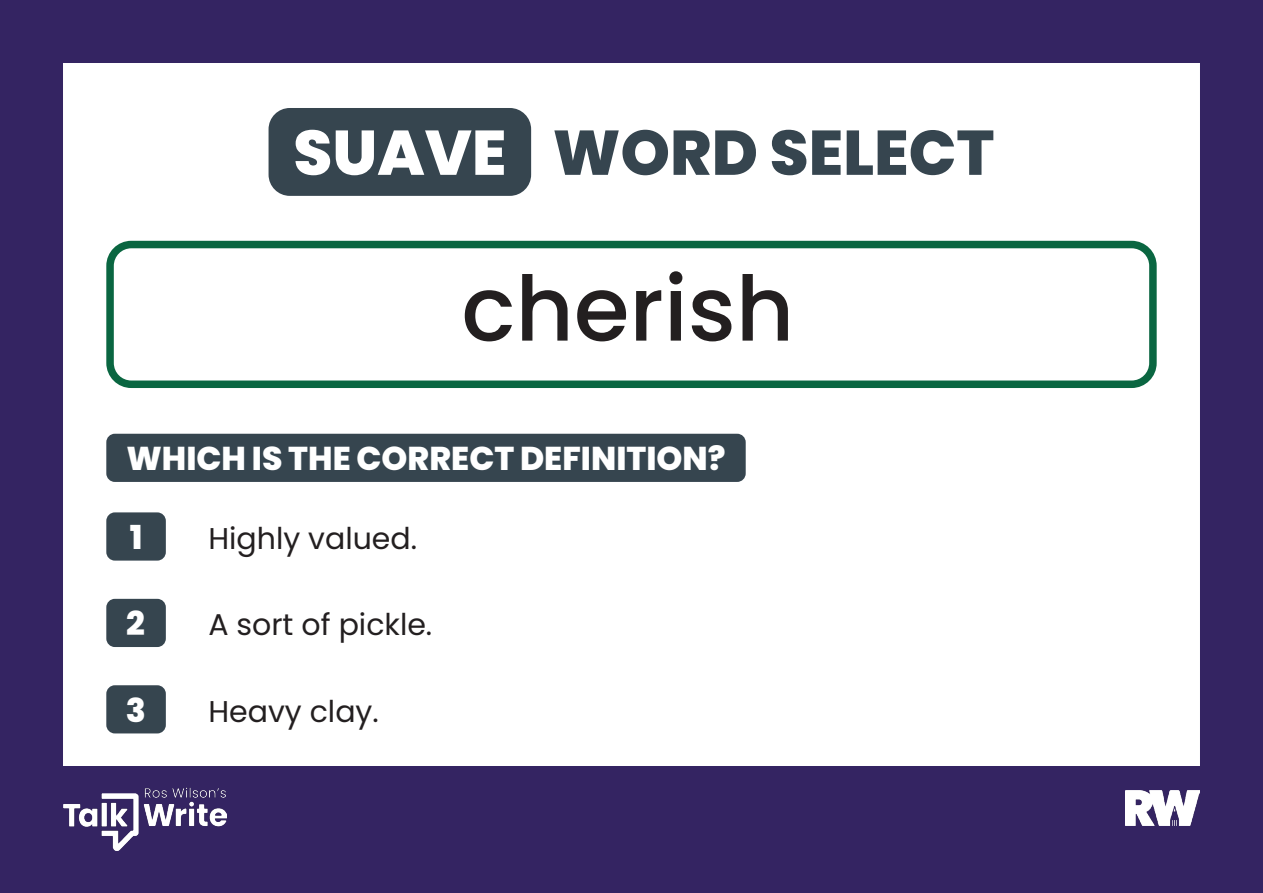
<style>
.page{position:relative;width:1263px;height:893px;background:#fff}
.page>*{position:absolute;margin:0;border:0;box-sizing:border-box;transform-origin:0 0}
.t1{font:500 90px "Poppins";color:#231f20}
.t2{font:800 63px "Poppins";color:#36454f}
.t3{font:800 33px "Poppins";color:#fff}
.t4{font:30px "Poppins";color:#231f20}
.s1{color:#fff}
</style>
<div class="page">
<div style="left:0;top:0;width:1263px;height:893px;border:63px solid #342462"></div>
<div style="left:269px;top:108px;width:262px;height:88px;background:#36454f;border-radius:21px"></div>
<div style="left:0;top:766px;width:1263px;height:127px;background:#342462"></div>
<img style="left:1125px;top:790px;width:74px;height:36px">
<div style="left:106px;top:241px;width:1051px;height:147px;border:8px solid #0a6641;border-radius:21px"></div>
<div style="left:106px;top:434px;width:640px;height:48px;background:#36454f;border-radius:9px"></div>
<div style="left:106px;top:512px;width:60px;height:49px;background:#36454f;border-radius:9px"></div>
<img style="left:64px;top:787px;width:163px;height:64px">
<div style="left:106px;top:599px;width:60px;height:48px;background:#36454f;border-radius:9px"></div>
<div style="left:106px;top:685px;width:60px;height:48px;background:#36454f;border-radius:9px"></div>
<h2 class="t2" style="left:293px;top:116px;width:703px"><span class="s1">SUAVE</span> WORD SELECT</h2>
<p class="t1" style="left:461px;top:257px;width:334px">cherish</p>
<p class="t3" style="left:126px;top:439px;width:601px">WHICH IS THE CORRECT DEFINITION?</p>
<p class="t3" style="left:130px;top:518px;width:14px">1</p>
<p class="t3" style="left:126px;top:605px;width:20px">2</p>
<p class="t4" style="left:208px;top:521px;width:210px">Highly valued.</p>
<p class="t4" style="left:208px;top:607px;width:225px">A sort of pickle.</p>
<p class="t3" style="left:126px;top:691px;width:22px">3</p>
<p class="t4" style="left:208px;top:694px;width:172px">Heavy clay.</p>
</div>
